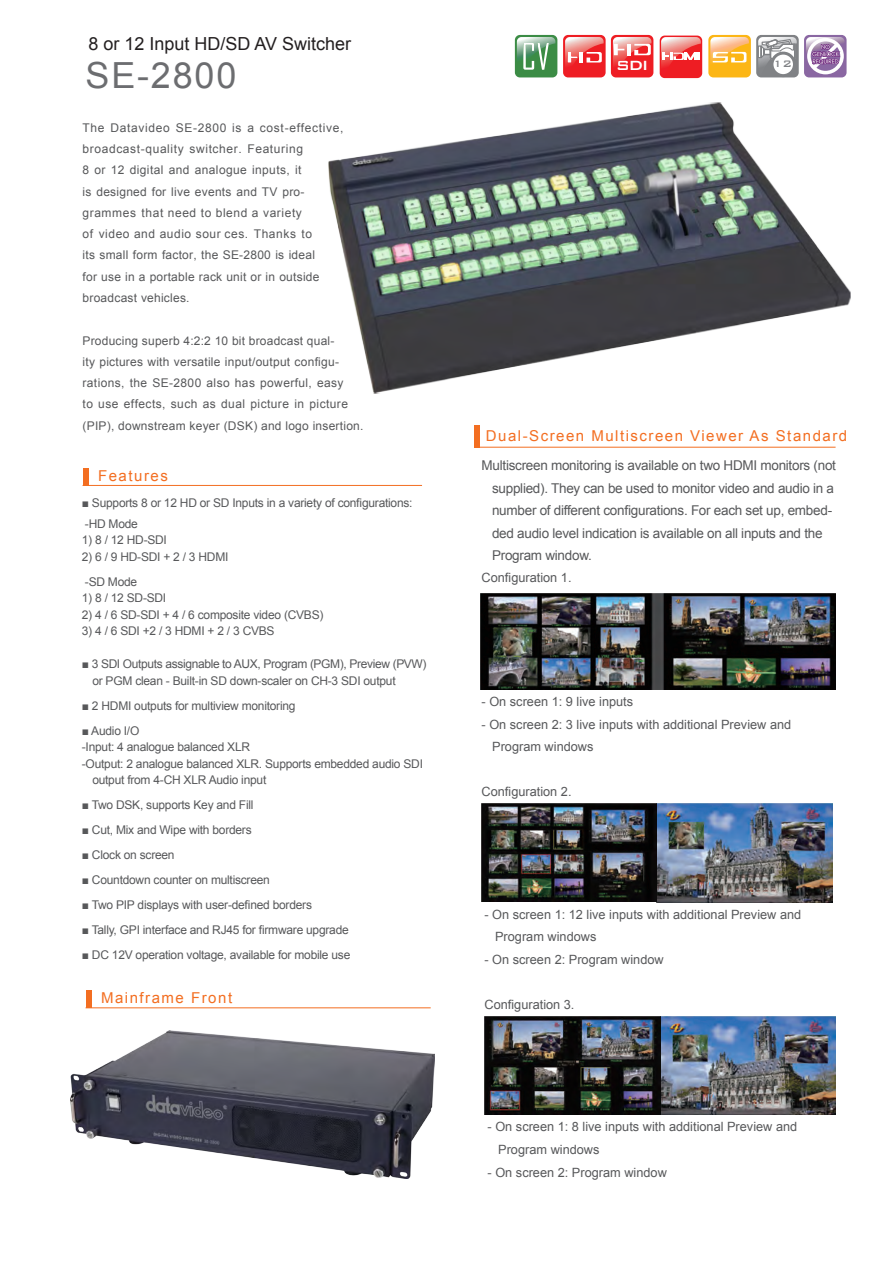
<style>
.page{position:relative;width:893px;height:1263px;background:#fff}
.page>*{position:absolute;margin:0;border:0;box-sizing:border-box;transform-origin:0 0}
.型號{font:36px "Arial";letter-spacing:.05em;color:#6c6d70}
.t1{font:18px "Arial";color:#231f20}
.t2{font:500 17.85px "Bank Gothic BT";color:#fff}
.t3{font:15px "Arial";letter-spacing:.1em;color:#f36e21}
.t4{font:15px "Arial";letter-spacing:.1em;color:#f36e21}
.t5{font:13.5px/22.5px "Arial";letter-spacing:-.02em;color:#57585a}
.t6{font:12.75px "Arial";color:#57585a}
.t7{font:12.75px "Arial";color:#57585a}
.t8{font:500 12.45px "Bank Gothic BT";color:#808285}
.中文-內文2{font:12px/16.5px "Arial";letter-spacing:-.02em;color:#57585a}
.中文-內文2-2{font:12px/21.3px "Arial";letter-spacing:.02em;color:#57585a}
.中文-內文2-3{font:12px/21.3px "Arial";letter-spacing:.03em;color:#57585a}
.中文-內文2-4{font:12px "Arial";letter-spacing:-.02em;color:#57585a}
.s1{font-style:inherit}
</style>
<div class="page">
<div style="left:86px;top:990px;width:5px;height:18px;background:#f36e21"></div>
<hr style="left:86px;top:1007px;width:345px;height:1px;background:#f36e21">
<img style="left:71px;top:1030px;width:364px;height:148px">
<img style="left:328px;top:102px;width:523px;height:292px">
<div style="left:474px;top:425px;width:6px;height:22px;background:#f36e21"></div>
<hr style="left:474px;top:447px;width:362px;height:1px;background:#f36e21">
<img style="left:480px;top:593px;width:356px;height:96px">
<img style="left:482px;top:804px;width:350px;height:98px">
<img style="left:485px;top:1016px;width:351px;height:99px">
<div style="left:83px;top:468px;width:6px;height:18px;background:#f36e21"></div>
<hr style="left:83px;top:485px;width:339px;height:1px;background:#f36e21">
<div style="left:804px;top:35px;width:42px;height:42px;background:#8a67a2;border-radius:5px"></div>
<svg style="left:806px;top:37px;width:39px;height:38px"></svg>
<div style="left:756px;top:35px;width:43px;height:42px;background:#808285;border-radius:5px"></div>
<svg style="left:756px;top:37px;width:41px;height:38px"></svg>
<div style="left:772px;top:53px;width:22px;height:23px;background:#fff;border-radius:50%"></div>
<div style="left:770px;top:52px;width:26px;height:25px;border:3px solid #808285;border-radius:50%"></div>
<div style="left:708px;top:35px;width:43px;height:42px;background:#fcb615;border-radius:5px"></div>
<svg style="left:710px;top:37px;width:39px;height:27px"></svg>
<div style="left:563px;top:35px;width:43px;height:42px;background:#ee1d23;border-radius:5px"></div>
<svg style="left:565px;top:37px;width:39px;height:29px"></svg>
<div style="left:515px;top:35px;width:42px;height:42px;background:#3b8c45;border-radius:5px"></div>
<svg style="left:517px;top:37px;width:38px;height:33px"></svg>
<div style="left:660px;top:36px;width:42px;height:42px;background:#ee1d23;border-radius:5px"></div>
<svg style="left:661px;top:37px;width:40px;height:40px"></svg>
<div style="left:611px;top:35px;width:42px;height:42px;background:#ee1d23;border-radius:5px"></div>
<svg style="left:613px;top:37px;width:38px;height:30px"></svg>
<p class="t1" style="left:89px;top:32px;width:264px">8 or 12 Input HD/SD AV Switcher</p>
<p class="型號" style="left:86px;top:51px;width:152px">SE-2800</p>
<p class="t2" style="left:616px;top:55px;width:34px">SDI</p>
<p class="t8" style="left:773px;top:57px;width:21px">12</p>
<p class="中文-內文2-2" style="left:83px;top:117px;width:262px">T<span class="s1">he Datavideo SE-2800 is a cost-effective, broadcast-quality switcher. Featuring<br>8 or 12 digital and analogue inputs, it<br></span>is designed for live events and TV pro&shy;grammes that need to blend a variety<br>of video and audio sour ces. Thanks to<br><span class="s1">its small form factor, the SE-2800 is ideal<br></span>for use in a portable rack unit or in outside broadcast vehicles.</p>
<p class="中文-內文2-3" style="left:83px;top:330px;width:282px"><span class="s1">Producing superb 4:2:2 10 bit broadcast qual-<br>ity pictures with versatile input/output configu&shy;</span>rations, the SE-2800 also has powerful, easy<br>to use effects, such as dual picture in picture (PIP), downstream keyer (DSK) and logo insertion.</p>
<p class="t4" style="left:98px;top:466px;width:71px">Features</p>
<p class="中文-內文2" style="left:82px;top:494px;width:332px">■ Supports 8 or 12 HD or SD Inputs in a variety of configurations:</p>
<p class="中文-內文2-2" style="left:85px;top:513px;width:54px">-HD Mode</p>
<p class="中文-內文2-2" style="left:82px;top:529px;width:87px">1) 8 / 12 HD-SDI</p>
<p class="中文-內文2-4" style="left:82px;top:548px;width:148px">2) 6 / 9 HD-SDI + 2 / 3 HDMI</p>
<p class="中文-內文2-2" style="left:85px;top:571px;width:54px">-SD Mode</p>
<p class="中文-內文2-2" style="left:82px;top:587px;width:86px">1) 8 / 12 SD-SDI</p>
<p class="中文-內文2-4" style="left:82px;top:606px;width:243px">2) 4 / 6 SD-SDI + 4 / 6 composite video (CVBS)</p>
<p class="中文-內文2-4" style="left:82px;top:623px;width:194px">3) 4 / 6 SDI +2 / 3 HDMI + 2 / 3 CVBS</p>
<p class="中文-內文2" style="left:92px;top:656px;width:336px;text-indent:-10px">■ 3 SDI Outputs assignable to AUX, Program (PGM), Preview (PVW) or PGM clean - Built-in SD down-scaler on CH-3 SDI output</p>
<p class="中文-內文2" style="left:82px;top:697px;width:215px">■ 2 HDMI outputs for multiview monitoring</p>
<p class="中文-內文2" style="left:82px;top:722px;width:59px">■ Audio I/O</p>
<p class="中文-內文2" style="left:82px;top:739px;width:170px">-Input: 4 analogue balanced XLR</p>
<p class="中文-內文2" style="left:92px;top:755px;width:332px;text-indent:-10px">-Output: 2 analogue balanced XLR. Supports embedded audio SDI output from 4-CH XLR Audio input</p>
<p class="中文-內文2" style="left:82px;top:797px;width:173px">■ Two DSK, supports Key and Fill</p>
<p class="中文-內文2" style="left:82px;top:822px;width:171px">■ Cut, Mix and Wipe with borders</p>
<p class="中文-內文2" style="left:82px;top:847px;width:94px">■ Clock on screen</p>
<p class="中文-內文2" style="left:82px;top:872px;width:190px">■ Countdown counter on multiscreen</p>
<p class="中文-內文2" style="left:82px;top:897px;width:232px">■ Two PIP displays with user-defined borders</p>
<p class="中文-內文2" style="left:82px;top:922px;width:268px">■ Tally, GPI interface and RJ45 for firmware upgrade</p>
<p class="中文-內文2" style="left:82px;top:947px;width:270px">■ DC 12V operation voltage, available for mobile use</p>
<p class="t4" style="left:101px;top:987px;width:133px">Mainframe Front</p>
<p class="t3" style="left:486px;top:426px;width:363px">Dual-Screen Multiscreen Viewer As Standard</p>
<p class="t5" style="left:492px;top:454px;width:345px;text-indent:-11px">Multiscreen monitoring is available on two HDMI monitors (not supplied). They can be used to monitor video and audio in a <span class="s1">number of different configurations. For each set up, embed&shy;</span>ded audio level indication is available on all inputs and the Program window.</p>
<p class="t7" style="left:482px;top:569px;width:92px">Configuration 1.</p>
<p class="t6" style="left:482px;top:693px;width:153px">- On screen 1: 9 live inputs</p>
<p class="t6" style="left:482px;top:716px;width:311px">- On screen 2: 3 live inputs with additional Preview and</p>
<p class="t6" style="left:492px;top:738px;width:103px">Program windows</p>
<p class="t7" style="left:482px;top:783px;width:92px">Configuration 2.</p>
<p class="t6" style="left:484px;top:906px;width:318px">- On screen 1: 12 live inputs with additional Preview and</p>
<p class="t6" style="left:495px;top:928px;width:103px">Program windows</p>
<p class="t6" style="left:484px;top:951px;width:181px">- On screen 2: Program window</p>
<p class="t7" style="left:484px;top:996px;width:92px">Configuration 3.</p>
<p class="t6" style="left:488px;top:1119px;width:311px">- On screen 1: 8 live inputs with additional Preview and</p>
<p class="t6" style="left:498px;top:1141px;width:103px">Program windows</p>
<p class="t6" style="left:488px;top:1164px;width:181px">- On screen 2: Program window</p>
</div>
